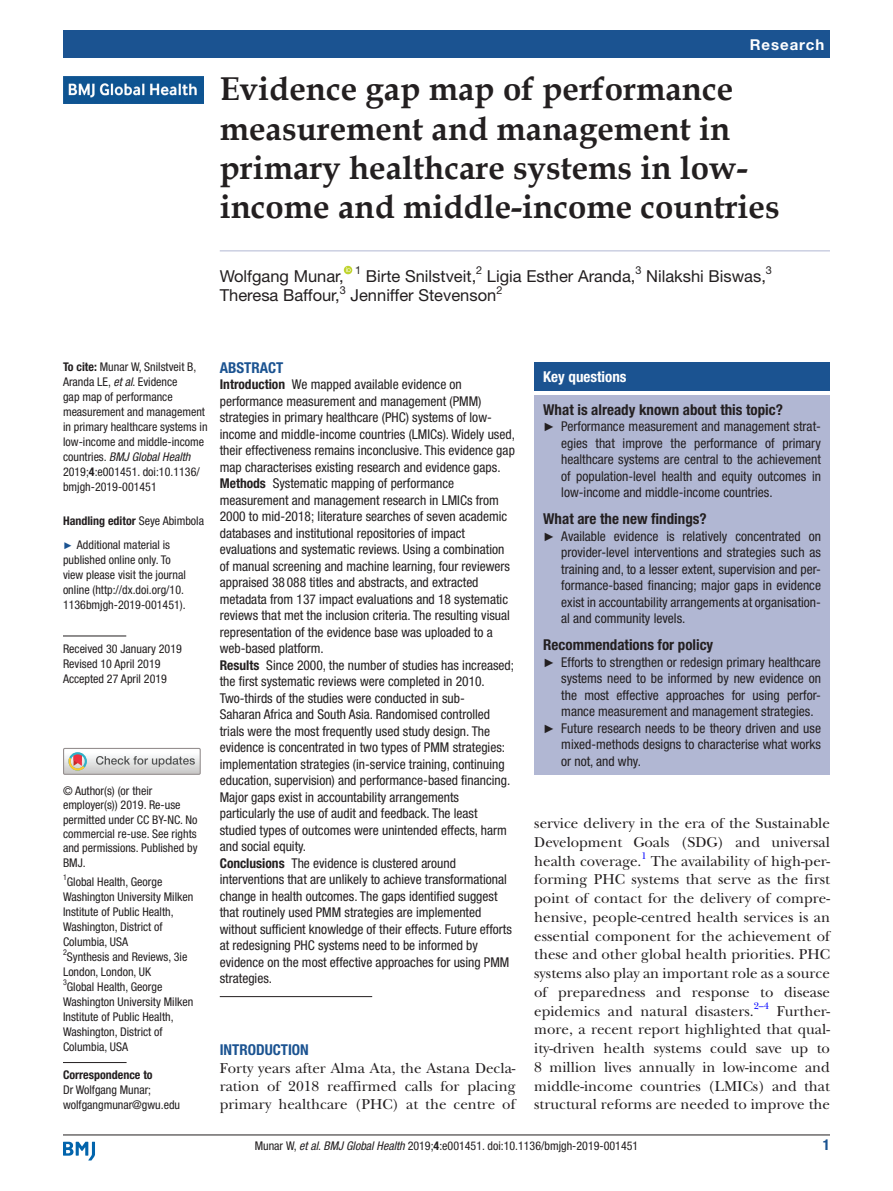
<style>
.page{position:relative;width:893px;height:1191px;background:#fff}
.page>*{position:absolute;margin:0;border:0;box-sizing:border-box;transform-origin:0 0}
.t1{font:700 33px/39px "Book Antiqua";color:#231f20}
.t2{font:16.5px "Helvetica Neue LT Std";color:#231f20}
.t3{font:15px/18.8px "New Baskerville";color:#231f20;text-align:justify}
.t4{font:700 condensed 15px "Helvetica Neue LT Std";color:#231f20}
.t5{font:700 condensed 15px "Helvetica Neue LT Std";color:#1b5391}
.t6{font:700 condensed 15px "Helvetica Neue LT Std";color:#fff}
.t7{font:700 15px "Helvetica Neue LT Std";letter-spacing:.065em;color:#fff}
.t8{font:condensed 13.5px/16.5px "Helvetica Neue LT Std";color:#231f20;text-align:justify}
.t9{font:condensed 12px/15px "Helvetica Neue LT Std";color:#231f20}
.t10{font:700 condensed 12px "Helvetica Neue LT Std";color:#231f20}
.t11{font:10.95px "Helvetica Neue LT Std";color:#231f20}
.t12{font:9.9px "New Baskerville";color:#00f}
.s1{font-weight:700}
.s2{font-style:italic}
.s3{font-family:"Arial";font-stretch:normal;font-size:9.75px;color:#1b5391}
.s4{font-family:"Arial";font-stretch:normal;font-size:12px}
</style>
<div class="page">
<hr style="left:63px;top:1134px;width:767px;height:1px;background:#231f20">
<svg style="left:63px;top:1141px;width:32px;height:19px"></svg>
<div style="left:63px;top:748px;width:138px;height:27px;border:1px solid #969090"></div>
<svg style="left:64px;top:748px;width:136px;height:26px"></svg>
<hr style="left:220px;top:250px;width:610px;height:1px;background:#b1b7d3">
<svg style="left:344px;top:266px;width:8px;height:8px"></svg>
<div style="left:63px;top:31px;width:767px;height:27px;background:#1b5391"></div>
<hr style="left:63px;top:635px;width:63px;height:1px;background:#231f20">
<hr style="left:63px;top:1062px;width:64px;height:1px;background:#231f20">
<img style="left:63px;top:77px;width:141px;height:27px">
<div style="left:534px;top:362px;width:296px;height:29px;background:#1b5391"></div>
<div style="left:534px;top:395px;width:296px;height:379px;background:#b1b7d3"></div>
<hr style="left:220px;top:996px;width:152px;height:1px;background:#231f20">
<p class="t7" style="left:750px;top:35px;width:76px">Research</p>
<h1 class="t1" style="left:220px;top:70px;width:561px">Evidence gap map of performance measurement and management in primary healthcare systems in low&shy;income and middle-income countries</h1>
<p class="t2" style="left:220px;top:266px;width:126px">Wolfgang Munar,</p>
<p class="t11" style="left:355px;top:264px;width:8px">1</p>
<p class="t2" style="left:366px;top:266px;width:112px">Birte Snilstveit,</p>
<p class="t11" style="left:476px;top:264px;width:8px">2</p>
<p class="t2" style="left:487px;top:266px;width:150px">Ligia Esther Aranda,</p>
<p class="t11" style="left:635px;top:264px;width:8px">3</p>
<p class="t2" style="left:646px;top:266px;width:121px">Nilakshi Biswas,</p>
<p class="t11" style="left:766px;top:264px;width:8px">3</p>
<p class="t2" style="left:220px;top:285px;width:122px">Theresa Baffour,</p>
<p class="t11" style="left:340px;top:283px;width:8px">3</p>
<p class="t2" style="left:351px;top:285px;width:147px">Jenniffer Stevenson</p>
<p class="t11" style="left:496px;top:283px;width:8px">2</p>
<p class="t9" style="left:63px;top:359px;width:146px"><span class="s1">To cite:</span> Munar W, Snilstveit B,<br>Aranda LE, <span class="s2">et al</span>. Evidence<br>gap map of performance measurement and management in primary healthcare systems in low-income and middle-income countries. <span class="s2">BMJ Global Health<br></span>2019;<span class="s1">4</span>:e001451. doi:10.1136/ bmjgh-2019-001451</p>
<p class="t9" style="left:63px;top:508px;width:143px;line-height:24px"><span class="s1">Handling editor</span> Seye Abimbola <span class="s3">►</span> Additional material is</p>
<p class="t9" style="left:63px;top:552px;width:124px">published online only. To view please visit the journal online (http://dx.doi.org/10.<br>1136bmjgh-2019-001451).</p>
<p class="t9" style="left:63px;top:641px;width:120px">Received 30 January 2019<br>Revised 10 April 2019<br>Accepted 27 April 2019</p>
<p class="t9" style="left:63px;top:783px;width:136px;line-height:14.4px">© Author(s) (or their employer(s)) 2019. Re-use permitted under CC BY-NC. No commercial re-use. See rights and permissions. Published by<br>BMJ.</p>
<p class="t9" style="left:63px;top:874px;width:132px"><sup>1</sup>Global Health, George<br>Washington University Milken<br>Institute of Public Health,<br>Washington, District of<br>Columbia, USA<br><sup>2</sup>Synthesis and Reviews, 3ie<br>London, London, UK<br><sup>3</sup>Global Health, George<br>Washington University Milken<br>Institute of Public Health,<br>Washington, District of<br>Columbia, USA</p>
<p class="t10" style="left:63px;top:1067px;width:91px">Correspondence to</p>
<p class="t9" style="left:63px;top:1082px;width:119px">Dr Wolfgang Munar; wolfgangmunar@gwu.edu</p>
<p class="t5" style="left:220px;top:358px;width:34px">Abstract</p>
<p class="t8" style="left:220px;top:376px;width:297px;text-align:left"><span class="s1">Introduction</span> We mapped available evidence on performance measurement and management (PMM) strategies in primary healthcare (PHC) systems of low&shy;income and middle-income countries (LMICs). Widely used, their effectiveness remains inconclusive. This evidence gap map characterises existing research and evidence gaps.<br><span class="s1">Methods</span> Systematic mapping of performance measurement and management research in LMICs from 2000 to mid-2018; literature searches of seven academic databases and institutional repositories of impact evaluations and systematic reviews. Using a combination of manual screening and machine learning, four reviewers appraised 38 088 titles and abstracts, and extracted metadata from 137 impact evaluations and 18 systematic reviews that met the inclusion criteria. The resulting visual representation of the evidence base was uploaded to a web-based platform.<br><span class="s1">Results</span> Since 2000, the number of studies has increased; the first systematic reviews were completed in 2010.<br>Two-thirds of the studies were conducted in sub-<br>Saharan Africa and South Asia. Randomised controlled trials were the most frequently used study design. The evidence is concentrated in two types of PMM strategies: implementation strategies (in-service training, continuing education, supervision) and performance-based financing.<br>Major gaps exist in accountability arrangements particularly the use of audit and feedback. The least studied types of outcomes were unintended effects, harm and social equity.<br><span class="s1">Conclusions</span> The evidence is clustered around interventions that are unlikely to achieve transformational change in health outcomes. The gaps identified suggest that routinely used PMM strategies are implemented without sufficient knowledge of their effects. Future efforts at redesigning PHC systems need to be informed by evidence on the most effective approaches for using PMM strategies.</p>
<p class="t5" style="left:220px;top:1041px;width:91px">Introduction</p>
<p class="t3" style="left:220px;top:1059px;width:297px;line-height:18px">Forty years after Alma Ata, the Astana Decla&shy;ration of 2018 reaffirmed calls for placing primary healthcare (PHC) at the centre of</p>
<p class="t6" style="left:543px;top:367px;width:85px">Key questions</p>
<p class="t4" style="left:543px;top:400px;width:241px">What is already known about this topic?</p>
<p class="t8" style="left:561px;top:418px;width:261px;text-indent:-18px"><span class="s4">►</span> Performance measurement and management strat&shy;egies that improve the performance of primary healthcare systems are central to the achievement of population-level health and equity outcomes in low-income and middle-income countries.</p>
<p class="t4" style="left:543px;top:509px;width:165px">What are the new findings?</p>
<p class="t8" style="left:561px;top:527px;width:261px;text-indent:-18px"><span class="s4">►</span> Available evidence is relatively concentrated on provider-level interventions and strategies such as training and, to a lesser extent, supervision and per&shy;formance-based financing; major gaps in evidence exist in accountability arrangements at organisation&shy;al and community levels.</p>
<p class="t4" style="left:543px;top:635px;width:171px">Recommendations for policy</p>
<p class="t8" style="left:543px;top:653px;width:279px"><span class="s4">►</span> Efforts to strengthen or redesign primary healthcare</p>
<p class="t8" style="left:561px;top:670px;width:261px">systems need to be informed by new evidence on</p>
<p class="t8" style="left:561px;top:686px;width:261px">the most effective approaches for using perfor-</p>
<p class="t8" style="left:561px;top:703px;width:254px">mance measurement and management strategies.</p>
<p class="t8" style="left:543px;top:719px;width:279px"><span class="s4">►</span> Future research needs to be theory driven and use</p>
<p class="t8" style="left:561px;top:736px;width:261px">mixed-methods designs to characterise what works</p>
<p class="t8" style="left:561px;top:752px;width:81px">or not, and why.</p>
<p class="t3" style="left:534px;top:814px;width:297px">service delivery in the era of the Sustainable Development Goals (SDG) and universal health coverage.</p>
<p class="t12" style="left:641px;top:850px;width:7px">1</p>
<p class="t3" style="left:534px;top:851px;width:297px;text-indent:117px">The availability of high-per&shy;forming PHC systems that serve as the first point of contact for the delivery of compre&shy;hensive, people-centred health services is an essential component for the achievement of these and other global health priorities. PHC systems also play an important role as a source of preparedness and response to disease epidemics and natural disasters.</p>
<p class="t12" style="left:754px;top:999px;width:17px">2–4</p>
<p class="t3" style="left:534px;top:1001px;width:297px;text-indent:242px">Further&shy;more, a recent report highlighted that qual&shy;ity-driven health systems could save up to 8 million lives annually in low-income and middle-income countries (LMICs) and that structural reforms are needed to improve the</p>
<p class="t9" style="left:255px;top:1137px;width:385px">Munar W, <span class="s2">et al</span>. <span class="s2">BMJ Global Health</span> 2019;<span class="s1">4</span>:e001451. doi:10.1136/bmjgh-2019-001451</p>
<p class="t5" style="left:823px;top:1135px;width:9px">1</p>
</div>
